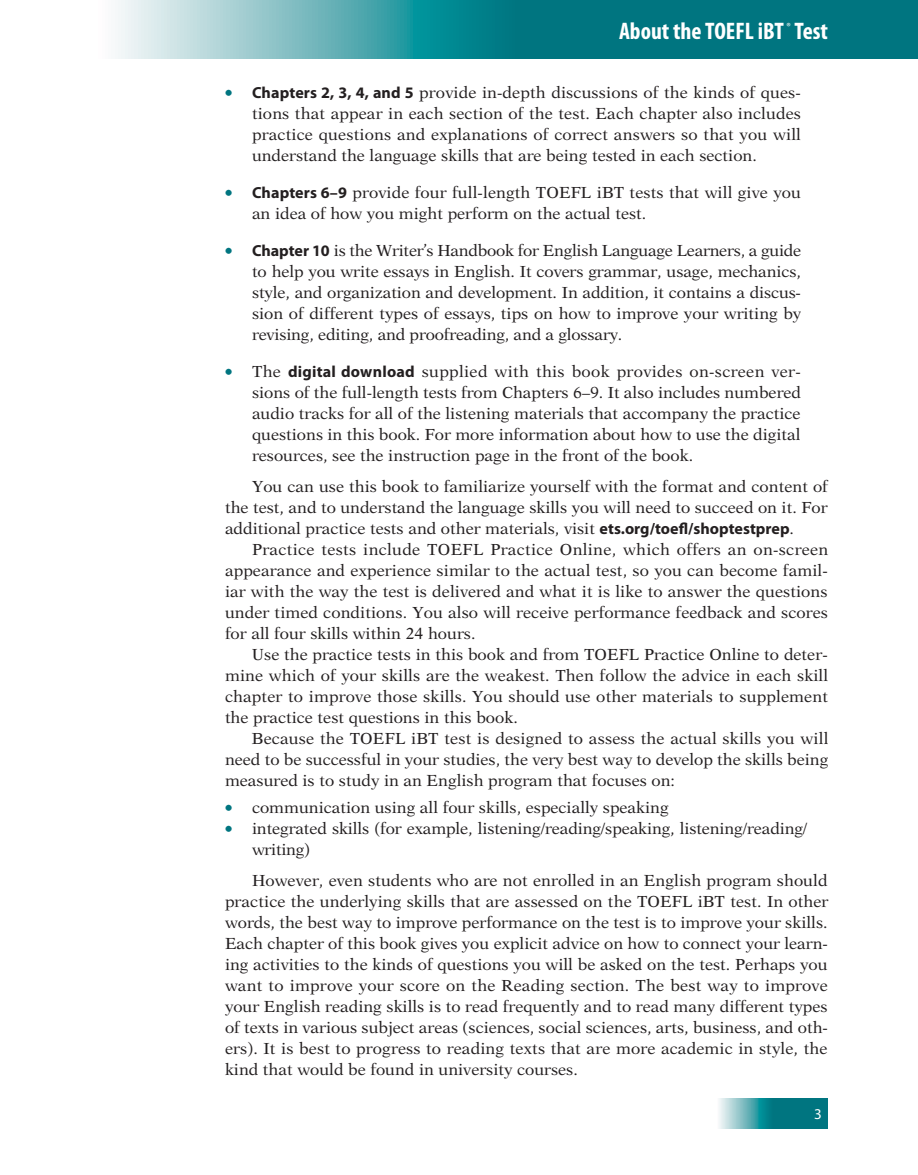
<style>
.page{position:relative;width:918px;height:1175px;background:#fff}
.page>*{position:absolute;margin:0;border:0;box-sizing:border-box;transform-origin:0 0}
.t1{font:700 condensed 24px "Myriad Pro";color:#fff}
.t2{font:16.05px/21px "New Aster";color:#231f20;text-align:justify}
.t3{font:15px "Myriad Pro";color:#fff}
.t4{font:10.5px "Myriad Pro";color:#fff}
.s1{font-family:"Bills Box Specials";font-size:10.5px;color:#007580}
.s2{font-family:"Myriad Pro";font-weight:700}
</style>
<div class="page">
<svg style="left:719px;top:1098px;width:109px;height:30px;background:#35959d"></svg>
<svg style="left:118px;top:0;width:800px;height:58px;background:#35959d"></svg>
<h1 class="t1" style="left:614px;top:16px;width:215px">About the TOEFL iBT®Test</h1>
<h1 class="t1" style="left:619px;top:16px;width:167px">About the TOEFL iBT</h1>
<p class="t4" style="left:786px;top:20px;width:6px">®</p>
<p class="t2" style="left:252px;top:82px;width:551px;text-indent:-27px"><span class="s1">b</span> <span class="s2">Chapters 2, 3, 4, and 5</span> provide in-depth discussions of the kinds of ques&shy;tions that appear in each section of the test. Each chapter also includes practice questions and explanations of correct answers so that you will understand the language skills that are being tested in each section.</p>
<p class="t2" style="left:252px;top:182px;width:551px;text-indent:-27px"><span class="s1">b</span> <span class="s2">Chapters 6–9</span> provide four full-length TOEFL iBT tests that will give you an idea of how you might perform on the actual test.</p>
<p class="t2" style="left:252px;top:240px;width:551px;text-indent:-27px"><span class="s1">b</span> <span class="s2">Chapter 10</span> is the Writer’s Handbook for English Language Learners, a guide to help you write essays in English. It covers grammar, usage, mechanics, style, and organization and development. In addition, it contains a discus&shy;sion of different types of essays, tips on how to improve your writing by revising, editing, and proofreading, and a glossary.</p>
<p class="t2" style="left:252px;top:360px;width:551px;text-indent:-27px"><span class="s1">b</span> The <span class="s2">digital download</span> supplied with this book provides on-screen ver&shy;sions of the full-length tests from Chapters 6–9. It also includes numbered audio tracks for all of the listening materials that accompany the practice questions in this book. For more information about how to use the digital resources, see the instruction page in the front of the book.</p>
<p class="t2" style="left:225px;top:476px;width:604px;text-indent:27px">You can use this book to familiarize yourself with the format and content of the test, and to understand the language skills you will need to succeed on it. For additional practice tests and other materials, visit <span class="s2">ets.org/toefl/shoptestprep</span>.</p>
<p class="t2" style="left:225px;top:539px;width:605px;text-indent:27px">Practice tests include TOEFL Practice Online, which offers an on-screen appearance and experience similar to the actual test, so you can become famil&shy;iar with the way the test is delivered and what it is like to answer the questions under timed conditions. You also will receive performance feedback and scores for all four skills within 24 hours.</p>
<p class="t2" style="left:225px;top:644px;width:605px;text-indent:27px">Use the practice tests in this book and from TOEFL Practice Online to deter&shy;mine which of your skills are the weakest. Then follow the advice in each skill chapter to improve those skills. You should use other materials to supplement the practice test questions in this book.</p>
<p class="t2" style="left:225px;top:728px;width:605px;text-indent:27px">Because the TOEFL iBT test is designed to assess the actual skills you will need to be successful in your studies, the very best way to develop the skills being measured is to study in an English program that focuses on:</p>
<p class="t2" style="left:225px;top:796px;width:445px"><span class="s1">b</span> communication using all four skills, especially speaking</p>
<p class="t2" style="left:225px;top:817px;width:584px"><span class="s1">b</span> integrated skills (for example, listening/reading/speaking, listening/reading/</p>
<p class="t2" style="left:252px;top:838px;width:60px">writing)</p>
<p class="t2" style="left:225px;top:870px;width:605px;text-indent:27px">However, even students who are not enrolled in an English program should practice the underlying skills that are assessed on the TOEFL iBT test. In other words, the best way to improve performance on the test is to improve your skills.<br>Each chapter of this book gives you explicit advice on how to connect your learn&shy;ing activities to the kinds of questions you will be asked on the test. Perhaps you want to improve your score on the Reading section. The best way to improve your English reading skills is to read frequently and to read many different types of texts in various subject areas (sciences, social sciences, arts, business, and oth&shy;ers). It is best to progress to reading texts that are more academic in style, the kind that would be found in university courses.</p>
<p class="t3" style="left:814px;top:1104px;width:9px">3</p>
</div>
